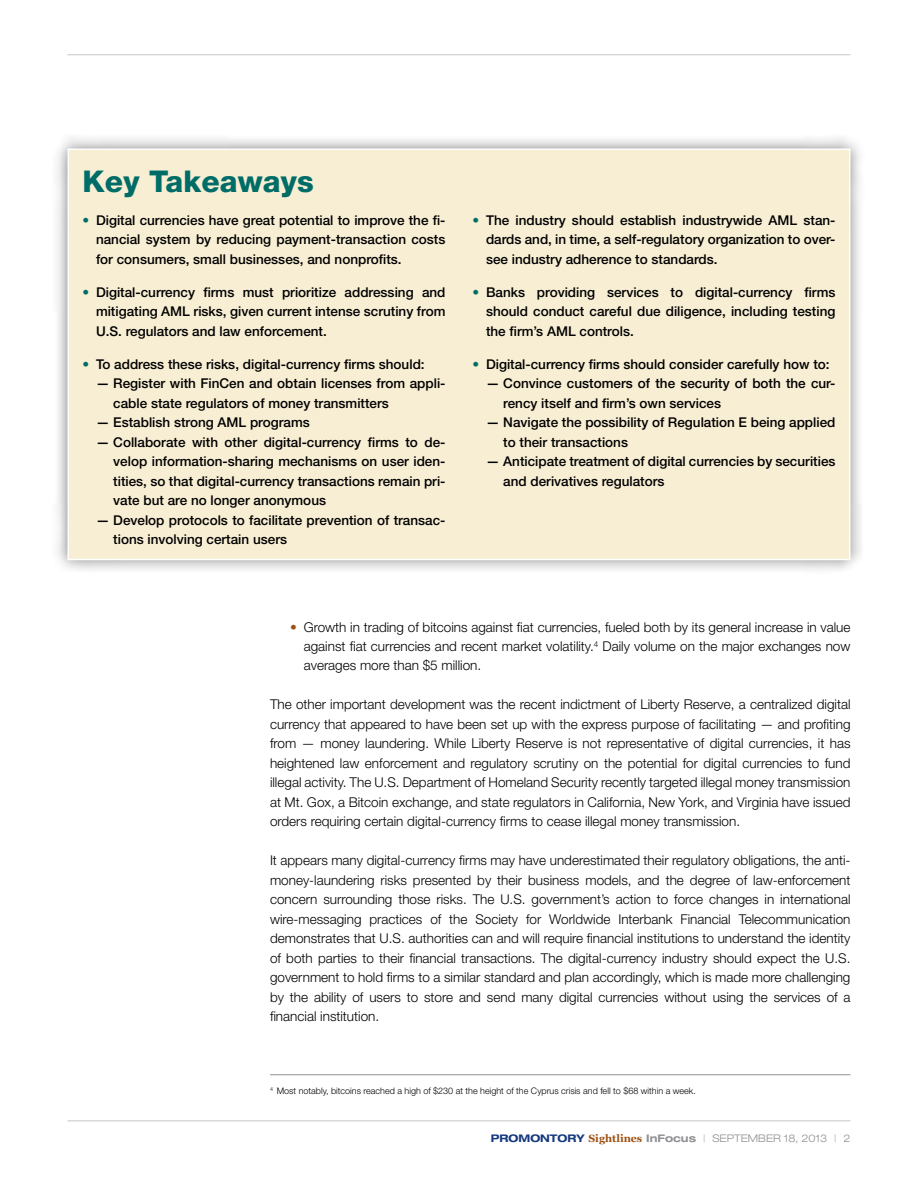
<style>
.page{position:relative;width:918px;height:1188px;background:#fff}
.page>*{position:absolute;margin:0;border:0;box-sizing:border-box;transform-origin:0 0}
.t1{font:800 30px "Helvetica Neue LT Std";letter-spacing:.005em;color:#006c67}
.t2{font:300 13.5px/19.5px "Helvetica Neue LT Std";color:#000;text-align:justify}
.t3{font:500 13.5px/19.5px "Helvetica Neue LT Std";color:#000;text-align:justify}
.t4{font:300 expanded 10.5px "Helvetica Neue LT Std";color:#919195}
.t5{font:300 9px "Helvetica Neue LT Std";color:#000}
.s1{color:#006c67}
.s2{color:#9d5112}
.s3{font-weight:700;color:#15397f}
.s4{font-family:"Georgia";font-weight:700;font-stretch:normal;color:#9d5112}
.s5{font-weight:700}
.s6{font-weight:400;color:#c5c6c8}
</style>
<div class="page">
<hr style="left:68px;top:1120px;width:782px;height:1px;background:#c5c6c8">
<hr style="left:68px;top:54px;width:782px;height:1px;background:#c5c6c8">
<hr style="left:270px;top:1074px;width:580px;height:1px;background:#919195">
<div style="left:53px;top:134px;width:812px;height:441px;background:#000;opacity:.5"></div>
<div style="left:68px;top:149px;width:782px;height:411px;background:#f7eed4"></div>
<div style="left:68px;top:148px;width:782px;height:412px;border:2px solid #fff"></div>
<h1 class="t1" style="left:82px;top:163px;width:233px">Key Takeaways</h1>
<p class="t3" style="left:96px;top:210px;width:351px;text-indent:-14px"><span class="s1">•</span> Digital currencies have great potential to improve the fi&shy;nancial system by reducing payment-transaction costs for consumers, small businesses, and nonprofits.</p>
<p class="t3" style="left:96px;top:282px;width:351px;text-indent:-14px"><span class="s1">•</span> Digital-currency firms must prioritize addressing and mitigating AML risks, given current intense scrutiny from U.S. regulators and law enforcement.</p>
<p class="t3" style="left:82px;top:354px;width:344px"><span class="s1">•</span> To address these risks, digital-currency firms should:</p>
<p class="t3" style="left:113px;top:373px;width:334px;text-indent:-17px">— Register with FinCen and obtain licenses from appli&shy;cable state regulators of money transmitters</p>
<p class="t3" style="left:96px;top:412px;width:215px">— Establish strong AML programs</p>
<p class="t3" style="left:113px;top:432px;width:334px;text-indent:-17px">— Collaborate with other digital-currency firms to de&shy;velop information-sharing mechanisms on user iden&shy;tities, so that digital-currency transactions remain pri&shy;vate but are no longer anonymous</p>
<p class="t3" style="left:113px;top:510px;width:334px;text-indent:-17px">— Develop protocols to facilitate prevention of transac&shy;tions involving certain users</p>
<p class="t3" style="left:486px;top:210px;width:351px;text-indent:-14px"><span class="s1">•</span> The industry should establish industrywide AML stan&shy;dards and, in time, a self-regulatory organization to over&shy;see industry adherence to standards.</p>
<p class="t3" style="left:486px;top:282px;width:351px;text-indent:-14px"><span class="s1">•</span> Banks providing services to digital-currency firms should conduct careful due diligence, including testing the firm’s AML controls.</p>
<p class="t3" style="left:473px;top:354px;width:359px"><span class="s1">•</span> Digital-currency firms should consider carefully how to:</p>
<p class="t3" style="left:503px;top:373px;width:334px;text-indent:-17px">— Convince customers of the security of both the cur&shy;rency itself and firm’s own services</p>
<p class="t3" style="left:503px;top:412px;width:334px;text-indent:-17px">— Navigate the possibility of Regulation E being applied to their transactions</p>
<p class="t3" style="left:503px;top:451px;width:334px;text-indent:-17px">— Anticipate treatment of digital currencies by securities and derivatives regulators</p>
<p class="t2" style="left:304px;top:617px;width:548px;text-indent:-14px"><span class="s2">•</span> Growth in trading of bitcoins against fiat currencies, fueled both by its general increase in value against fiat currencies and recent market volatility.<sup>4</sup> Daily volume on the major exchanges now averages more than $5 million.</p>
<p class="t2" style="left:270px;top:695px;width:582px">The other important development was the recent indictment of Liberty Reserve, a centralized digital currency that appeared to have been set up with the express purpose of facilitating — and profiting from — money laundering. While Liberty Reserve is not representative of digital currencies, it has heightened law enforcement and regulatory scrutiny on the potential for digital currencies to fund illegal activity. The U.S. Department of Homeland Security recently targeted illegal money transmission at Mt. Gox, a Bitcoin exchange, and state regulators in California, New York, and Virginia have issued orders requiring certain digital-currency firms to cease illegal money transmission.</p>
<p class="t2" style="left:270px;top:851px;width:582px">It appears many digital-currency firms may have underestimated their regulatory obligations, the anti&shy;money-laundering risks presented by their business models, and the degree of law-enforcement concern surrounding those risks. The U.S. government’s action to force changes in international wire-messaging practices of the Society for Worldwide Interbank Financial Telecommunication demonstrates that U.S. authorities can and will require financial institutions to understand the identity of both parties to their financial transactions. The digital-currency industry should expect the U.S. government to hold firms to a similar standard and plan accordingly, which is made more challenging by the ability of users to store and send many digital currencies without using the services of a financial institution.</p>
<p class="t5" style="left:270px;top:1085px;width:427px"><sup>4</sup> Most notably, bitcoins reached a high of $230 at the height of the Cyprus crisis and fell to $68 within a week.</p>
<p class="t4" style="left:491px;top:1132px;width:361px"><span class="s3">PROMONTORY</span> <span class="s4">Sightlines</span> <span class="s5">INFOCUS</span> <span class="s6">|</span> SEPTEMBER 18, 2013 <span class="s6">|</span> 2</p>
</div>
